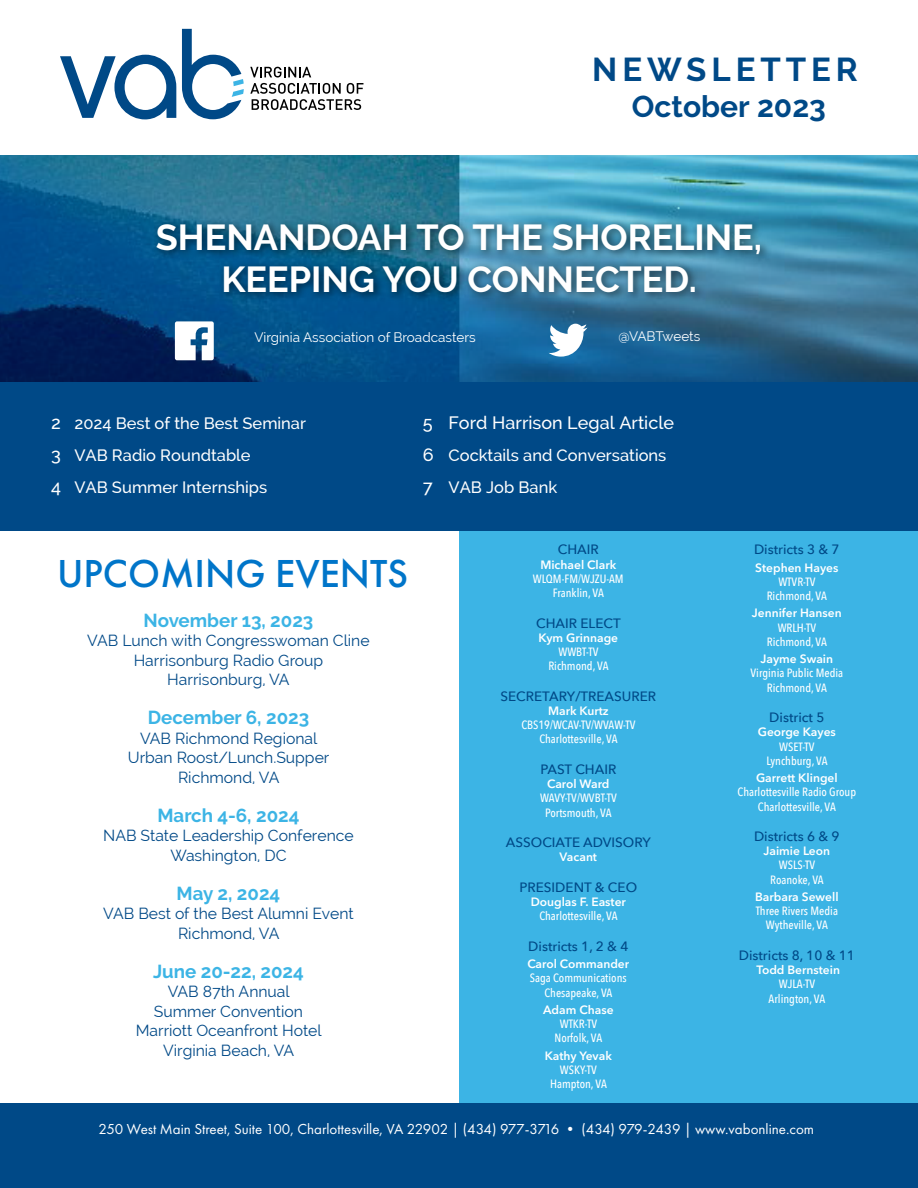
<style>
.page{position:relative;width:918px;height:1188px;background:#fff}
.page>*{position:absolute;margin:0;border:0;box-sizing:border-box;transform-origin:0 0}
.t1{font:500 40.5px "Futura PT";color:#0075c9}
.t2{font:700 36px/42px "Raleway";color:#fff;text-align:center}
.t3{font:700 33px "Raleway";letter-spacing:.15em;color:#004987}
.t4{font:700 30px "Raleway";color:#004987}
.t5{font:700 18.75px "Raleway";color:#3cb4e5}
.t6{font:500 18px "Raleway";color:#fff}
.t7{font:500 16.5px/32px "Raleway";color:#fff}
.t8{font:15.75px/19.5px "Raleway";color:#004987;text-align:center}
.t9{font:15px "Futura PT";color:#fff}
.t10{font:500 13.5px "Avenir Next";color:#004987}
.t11{font:13.5px "Raleway";color:#fff}
.t12{font:500 12px/14.2px "Avenir Next Condensed";color:#fff;text-align:center}
.t13{font:600 12px "Avenir Next LT Pro";color:#fff}
.t14{font:600 12px "Avenir Next LT Pro";letter-spacing:-.02em;color:#fff}
.s1{font-size:18px}
</style>
<div class="page">
<img style="left:0;top:156px;width:918px;height:226px">
<div style="left:459px;top:503px;width:458px;height:680px;background:#3cb4e5"></div>
<svg style="left:60px;top:55px;width:116px;height:64px"></svg>
<svg style="left:250px;top:67px;width:113px;height:43px"></svg>
<svg style="left:182px;top:29px;width:62px;height:90px"></svg>
<div style="left:0;top:382px;width:918px;height:149px;background:#004987"></div>
<svg style="left:175px;top:321px;width:39px;height:39px"></svg>
<svg style="left:549px;top:324px;width:38px;height:33px"></svg>
<svg style="left:151px;top:218px;width:619px;height:84px;background:#266a8c"></svg>
<div style="left:0;top:1104px;width:918px;height:84px;background:#004987"></div>
<h3 class="t3" style="left:592px;top:50px;width:267px">NEWSLETTER</h3>
<h3 class="t4" style="left:632px;top:89px;width:196px">October 2023</h3>
<h2 class="t2" style="left:156px;top:216px;width:608px">SHENANDOAH TO THE SHORELINE,<br>KEEPING YOU CONNECTED.</h2>
<p class="t11" style="left:254px;top:329px;width:223px">Virginia Association of Broadcasters</p>
<p class="t11" style="left:619px;top:328px;width:83px">@VABTweets</p>
<h3 class="t7" style="left:74px;top:407px;width:233px">2024 Best of the Best Seminar</h3>
<h3 class="t6" style="left:51px;top:412px;width:11px">2</h3>
<h3 class="t7" style="left:51px;top:439px;width:201px"><span class="s1">3</span> VAB Radio Roundtable</h3>
<h3 class="t7" style="left:51px;top:471px;width:218px"><span class="s1">4</span> VAB Summer Internships</h3>
<h3 class="t6" style="left:423px;top:412px;width:253px">5 Ford Harrison Legal Article</h3>
<h3 class="t7" style="left:423px;top:439px;width:245px"><span class="s1">6</span> Cocktails and Conversations<br><span class="s1">7</span> VAB Job Bank</h3>
<h1 class="t1" style="left:57px;top:549px;width:353px">UPCOMING EVENTS</h1>
<h3 class="t5" style="left:144px;top:609px;width:171px">November 13, 2023</h3>
<h3 class="t8" style="left:87px;top:631px;width:284px">VAB Lunch with Congresswoman Cline<br>Harrisonburg Radio Group<br>Harrisonburg, VA</h3>
<h3 class="t5" style="left:148px;top:707px;width:163px">December 6, 2023</h3>
<h3 class="t8" style="left:128px;top:728px;width:203px">VAB Richmond Regional<br>Urban Roost/Lunch.Supper<br>Richmond, VA</h3>
<h3 class="t5" style="left:157px;top:804px;width:144px">March 4-6, 2024</h3>
<h3 class="t8" style="left:103px;top:826px;width:252px">NAB State Leadership Conference<br>Washington, DC</h3>
<h3 class="t5" style="left:177px;top:882px;width:105px">May 2, 2024</h3>
<h3 class="t8" style="left:103px;top:904px;width:252px">VAB Best of the Best Alumni Event<br>Richmond, VA</h3>
<h3 class="t5" style="left:153px;top:960px;width:152px">June 20-22, 2024</h3>
<h3 class="t8" style="left:136px;top:982px;width:187px">VAB 87th Annual<br>Summer Convention<br>Marriott Oceanfront Hotel<br>Virginia Beach, VA</h3>
<p class="t10" style="left:558px;top:538px;width:42px">CHAIR</p>
<p class="t13" style="left:540px;top:557px;width:77px">Michael Clark</p>
<p class="t12" style="left:533px;top:571px;width:92px">WLQM-FM/WJZU-AM<br>Franklin, VA</p>
<p class="t10" style="left:536px;top:611px;width:86px">CHAIR ELECT</p>
<p class="t13" style="left:538px;top:630px;width:81px">Kym Grinnage</p>
<p class="t12" style="left:548px;top:645px;width:62px">WWBT-TV<br>Richmond, VA</p>
<p class="t10" style="left:501px;top:685px;width:157px">SECRETARY/TREASURER</p>
<p class="t13" style="left:548px;top:704px;width:62px">Mark Kurtz</p>
<p class="t12" style="left:521px;top:718px;width:116px">CBS19/WCAV-TV/WVAW-TV<br>Charlottesville, VA</p>
<p class="t10" style="left:540px;top:758px;width:77px">PAST CHAIR</p>
<p class="t14" style="left:547px;top:777px;width:64px">Carol Ward</p>
<p class="t12" style="left:540px;top:791px;width:78px">WAVY-TV/WVBT-TV<br>Portsmouth, VA</p>
<p class="t10" style="left:506px;top:831px;width:147px">ASSOCIATE ADVISORY</p>
<p class="t13" style="left:560px;top:850px;width:39px">Vacant</p>
<p class="t10" style="left:520px;top:876px;width:119px">PRESIDENT &amp; CEO</p>
<p class="t13" style="left:531px;top:895px;width:97px">Douglas F. Easter</p>
<p class="t12" style="left:539px;top:909px;width:80px">Charlottesville, VA</p>
<p class="t10" style="left:528px;top:935px;width:102px">Districts 1, 2 &amp; 4</p>
<p class="t13" style="left:527px;top:957px;width:103px">Carol Commander</p>
<p class="t12" style="left:530px;top:971px;width:98px">Saga Communications<br>Chesapeake, VA</p>
<p class="t13" style="left:543px;top:1002px;width:72px">Adam Chase</p>
<p class="t12" style="left:555px;top:1017px;width:49px">WTKR-TV<br>Norfolk, VA</p>
<p class="t13" style="left:545px;top:1048px;width:69px">Kathy Yevak</p>
<p class="t12" style="left:550px;top:1062px;width:58px">WSKY-TV<br>Hampton, VA</p>
<p class="t10" style="left:754px;top:538px;width:87px">Districts 3 &amp; 7</p>
<p class="t13" style="left:755px;top:560px;width:85px">Stephen Hayes</p>
<p class="t12" style="left:767px;top:574px;width:62px">WTVR-TV<br>Richmond, VA</p>
<p class="t13" style="left:752px;top:606px;width:91px">Jennifer Hansen</p>
<p class="t12" style="left:767px;top:620px;width:62px">WRLH-TV<br>Richmond, VA</p>
<p class="t13" style="left:761px;top:652px;width:74px">Jayme Swain</p>
<p class="t12" style="left:750px;top:666px;width:94px">Virginia Public Media<br>Richmond, VA</p>
<p class="t10" style="left:769px;top:706px;width:57px">District 5</p>
<p class="t13" style="left:758px;top:725px;width:80px">George Kayes</p>
<p class="t12" style="left:766px;top:739px;width:63px">WSET-TV<br>Lynchburg, VA</p>
<p class="t13" style="left:756px;top:771px;width:83px">Garrett Klingel</p>
<p class="t12" style="left:738px;top:785px;width:120px">Charlottesville Radio Group<br>Charlottesville, VA</p>
<p class="t10" style="left:754px;top:825px;width:87px">Districts 6 &amp; 9</p>
<p class="t13" style="left:764px;top:844px;width:68px">Jaimie Leon</p>
<p class="t12" style="left:770px;top:858px;width:55px">WSLS-TV<br>Roanoke, VA</p>
<p class="t13" style="left:755px;top:889px;width:85px">Barbara Sewell</p>
<p class="t12" style="left:756px;top:904px;width:84px">Three Rivers Media<br>Wytheville, VA</p>
<p class="t10" style="left:739px;top:944px;width:118px">Districts 8, 10 &amp; 11</p>
<p class="t13" style="left:756px;top:963px;width:85px">Todd Bernstein</p>
<p class="t12" style="left:769px;top:977px;width:58px">WJLA-TV<br>Arlington, VA</p>
<p class="t9" style="left:98px;top:1120px;width:717px">250 West Main Street, Suite 100, Charlottesville, VA 22902 | (434) 977-3716 • (434) 979-2439 | www.vabonline.com</p>
</div>
